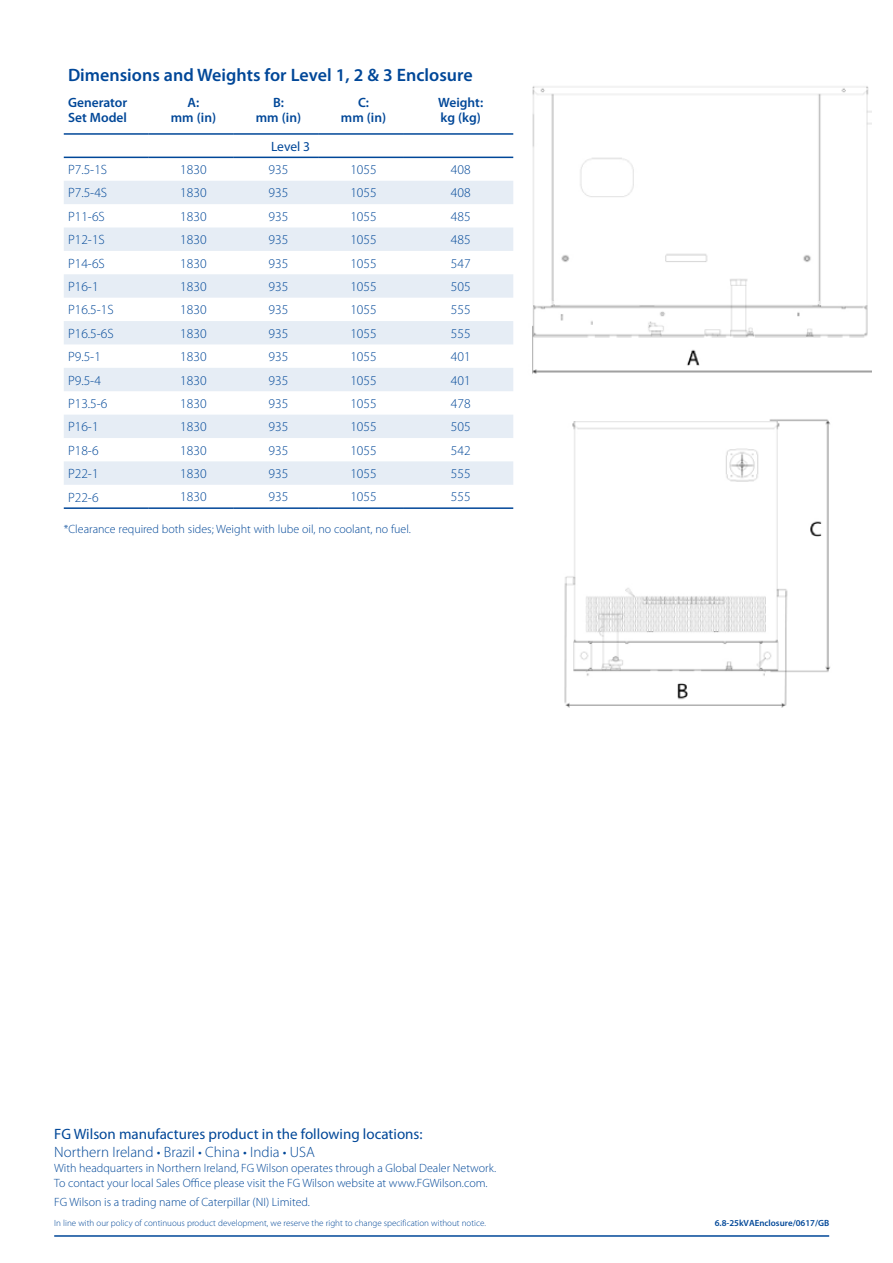
<style>
.page{position:relative;width:893px;height:1263px;background:#fff}
.page>*{position:absolute;margin:0;border:0;box-sizing:border-box;transform-origin:0 0}
.t1{font:600 18px "Myriad Pro";color:#004798}
.t2{font:15px "Myriad Pro";color:#004798}
.t3{font:300 15px "Myriad Pro";color:#004798}
.t4{font:300 13.5px "Myriad Pro";color:#004798}
.t5{font:600 13.5px/15px "Myriad Pro";color:#004798;text-align:center}
.t6{font:13.5px "Myriad Pro";letter-spacing:-.005em;color:#004798}
.t7{font:300 12px/15px "Myriad Pro";color:#004798}
.t8{font:300 9px "Myriad Pro";color:#004798}
.t9{font:600 9px "Myriad Pro";color:#004798}
</style>
<div class="page">
<hr style="left:54px;top:1235px;width:775px;height:2px;background:#004798">
<svg style="left:149px;top:158px;width:364px;height:1px"></svg>
<svg style="left:64px;top:181px;width:449px;height:304px;fill:#e6edf5"></svg>
<hr style="left:64px;top:157px;width:85px;height:1px;background:#004798">
<hr style="left:149px;top:157px;width:85px;height:1px;background:#004798">
<hr style="left:234px;top:157px;width:85px;height:1px;background:#004798">
<hr style="left:319px;top:157px;width:85px;height:1px;background:#004798">
<hr style="left:404px;top:157px;width:109px;height:1px;background:#004798">
<hr style="left:64px;top:507px;width:85px;height:2px;background:#004798">
<hr style="left:149px;top:507px;width:85px;height:2px;background:#004798">
<hr style="left:234px;top:507px;width:85px;height:2px;background:#004798">
<hr style="left:319px;top:507px;width:85px;height:2px;background:#004798">
<hr style="left:404px;top:507px;width:109px;height:2px;background:#004798">
<hr style="left:64px;top:133px;width:85px;height:2px;background:#004798">
<hr style="left:149px;top:133px;width:85px;height:2px;background:#004798">
<hr style="left:234px;top:133px;width:85px;height:2px;background:#004798">
<hr style="left:319px;top:133px;width:85px;height:2px;background:#004798">
<hr style="left:404px;top:133px;width:109px;height:2px;background:#004798">
<img style="left:532px;top:86px;width:339px;height:622px">
<h1 class="t1" style="left:68px;top:65px;width:406px">Dimensions and Weights for Level 1, 2 &amp; 3 Enclosure</h1>
<p class="t5" style="left:68px;top:95px;width:61px;text-align:left">Generator<br>Set Model</p>
<p class="t5" style="left:171px;top:95px;width:47px">A:<br>mm (in)</p>
<p class="t5" style="left:256px;top:95px;width:47px">B:<br>mm (in)</p>
<p class="t5" style="left:341px;top:95px;width:47px">C:<br>mm (in)</p>
<p class="t5" style="left:438px;top:95px;width:46px;text-align:left">Weight: kg (kg)</p>
<p class="t6" style="left:271px;top:139px;width:41px">Level 3</p>
<p class="t4" style="left:68px;top:162px;width:41px">P7.5-1S</p>
<p class="t4" style="left:180px;top:163px;width:28px">1830</p>
<p class="t4" style="left:269px;top:163px;width:21px">935</p>
<p class="t4" style="left:350px;top:163px;width:28px">1055</p>
<p class="t4" style="left:451px;top:163px;width:21px">408</p>
<p class="t4" style="left:68px;top:186px;width:41px">P7.5-4S</p>
<p class="t4" style="left:180px;top:186px;width:28px">1830</p>
<p class="t4" style="left:269px;top:186px;width:21px">935</p>
<p class="t4" style="left:350px;top:186px;width:28px">1055</p>
<p class="t4" style="left:451px;top:186px;width:21px">408</p>
<p class="t4" style="left:68px;top:209px;width:38px">P11-6S</p>
<p class="t4" style="left:180px;top:209px;width:28px">1830</p>
<p class="t4" style="left:269px;top:209px;width:21px">935</p>
<p class="t4" style="left:350px;top:209px;width:28px">1055</p>
<p class="t4" style="left:451px;top:209px;width:21px">485</p>
<p class="t4" style="left:68px;top:232px;width:38px">P12-1S</p>
<p class="t4" style="left:180px;top:232px;width:28px">1830</p>
<p class="t4" style="left:269px;top:232px;width:21px">935</p>
<p class="t4" style="left:350px;top:232px;width:28px">1055</p>
<p class="t4" style="left:451px;top:232px;width:21px">485</p>
<p class="t4" style="left:68px;top:256px;width:38px">P14-6S</p>
<p class="t4" style="left:180px;top:256px;width:28px">1830</p>
<p class="t4" style="left:269px;top:256px;width:21px">935</p>
<p class="t4" style="left:350px;top:256px;width:28px">1055</p>
<p class="t4" style="left:451px;top:256px;width:21px">547</p>
<p class="t4" style="left:68px;top:279px;width:32px">P16-1</p>
<p class="t4" style="left:180px;top:279px;width:28px">1830</p>
<p class="t4" style="left:269px;top:279px;width:21px">935</p>
<p class="t4" style="left:350px;top:279px;width:28px">1055</p>
<p class="t4" style="left:451px;top:279px;width:21px">505</p>
<p class="t4" style="left:68px;top:302px;width:47px">P16.5-1S</p>
<p class="t4" style="left:180px;top:302px;width:28px">1830</p>
<p class="t4" style="left:269px;top:302px;width:21px">935</p>
<p class="t4" style="left:350px;top:302px;width:28px">1055</p>
<p class="t4" style="left:451px;top:302px;width:21px">555</p>
<p class="t4" style="left:68px;top:326px;width:47px">P16.5-6S</p>
<p class="t4" style="left:180px;top:326px;width:28px">1830</p>
<p class="t4" style="left:269px;top:326px;width:21px">935</p>
<p class="t4" style="left:350px;top:326px;width:28px">1055</p>
<p class="t4" style="left:451px;top:326px;width:21px">555</p>
<p class="t4" style="left:68px;top:349px;width:34px">P9.5-1</p>
<p class="t4" style="left:180px;top:349px;width:28px">1830</p>
<p class="t4" style="left:269px;top:349px;width:21px">935</p>
<p class="t4" style="left:350px;top:349px;width:28px">1055</p>
<p class="t4" style="left:451px;top:349px;width:21px">401</p>
<p class="t4" style="left:68px;top:373px;width:34px">P9.5-4</p>
<p class="t4" style="left:180px;top:373px;width:28px">1830</p>
<p class="t4" style="left:269px;top:373px;width:21px">935</p>
<p class="t4" style="left:350px;top:373px;width:28px">1055</p>
<p class="t4" style="left:451px;top:373px;width:21px">401</p>
<p class="t4" style="left:68px;top:396px;width:41px">P13.5-6</p>
<p class="t4" style="left:180px;top:396px;width:28px">1830</p>
<p class="t4" style="left:269px;top:396px;width:21px">935</p>
<p class="t4" style="left:350px;top:396px;width:28px">1055</p>
<p class="t4" style="left:451px;top:396px;width:21px">478</p>
<p class="t4" style="left:68px;top:419px;width:32px">P16-1</p>
<p class="t4" style="left:180px;top:419px;width:28px">1830</p>
<p class="t4" style="left:269px;top:419px;width:21px">935</p>
<p class="t4" style="left:350px;top:419px;width:28px">1055</p>
<p class="t4" style="left:451px;top:419px;width:21px">505</p>
<p class="t4" style="left:68px;top:443px;width:32px">P18-6</p>
<p class="t4" style="left:180px;top:443px;width:28px">1830</p>
<p class="t4" style="left:269px;top:443px;width:21px">935</p>
<p class="t4" style="left:350px;top:443px;width:28px">1055</p>
<p class="t4" style="left:451px;top:443px;width:21px">542</p>
<p class="t4" style="left:68px;top:466px;width:32px">P22-1</p>
<p class="t4" style="left:180px;top:466px;width:28px">1830</p>
<p class="t4" style="left:269px;top:466px;width:21px">935</p>
<p class="t4" style="left:350px;top:466px;width:28px">1055</p>
<p class="t4" style="left:451px;top:466px;width:21px">555</p>
<p class="t4" style="left:68px;top:490px;width:32px">P22-6</p>
<p class="t4" style="left:180px;top:489px;width:28px">1830</p>
<p class="t4" style="left:269px;top:489px;width:21px">935</p>
<p class="t4" style="left:350px;top:489px;width:28px">1055</p>
<p class="t4" style="left:451px;top:489px;width:21px">555</p>
<p class="t7" style="left:64px;top:522px;width:349px">*Clearance required both sides; Weight with lube oil, no coolant, no fuel.</p>
<p class="t2" style="left:54px;top:1126px;width:370px">FG Wilson manufactures product in the following locations:</p>
<p class="t3" style="left:54px;top:1144px;width:262px">Northern Ireland • Brazil • China • India • USA</p>
<p class="t7" style="left:54px;top:1161px;width:443px">With headquarters in Northern Ireland, FG Wilson operates through a Global Dealer Network.<br>To contact your local Sales Office please visit the FG Wilson website at www.FGWilson.com.</p>
<p class="t7" style="left:54px;top:1195px;width:257px">FG Wilson is a trading name of Caterpillar (NI) Limited.</p>
<p class="t8" style="left:54px;top:1217px;width:433px">In line with our policy of continuous product development, we reserve the right to change specification without notice.</p>
<p class="t9" style="left:715px;top:1217px;width:116px">6.8-25kVAEnclosure/0617/GB</p>
</div>
